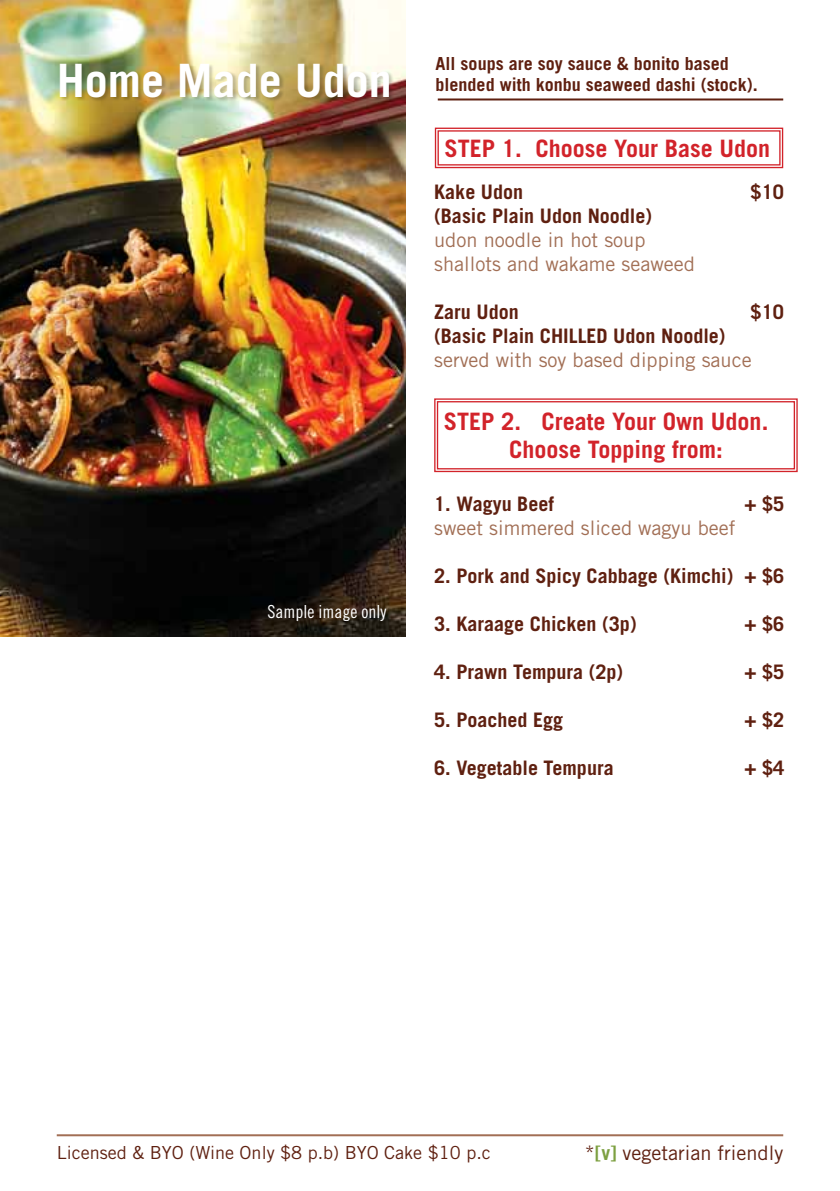
<style>
.page{position:relative;width:840px;height:1191px;background:#fff}
.page>*{position:absolute;margin:0;border:0;box-sizing:border-box;transform-origin:0 0}
.t1{font:700 46px "Trade Gothic LT Std";color:#fff}
.t2{font:700 24px/28.8px "Trade Gothic LT Std";color:#d2232a}
.t3{font:700 20px "Trade Gothic LT Std";color:#5f2010}
.t4{font:20px/24px "Trade Gothic LT Std";color:#a26f55}
.t5{font:20px "Trade Gothic LT Std";color:#5f2010}
.t6{font:700 18px/21.6px "Trade Gothic LT Std";color:#5f2010}
.t7{font:18px "Trade Gothic LT Std";color:#5f2010}
.t8{font:18px "Trade Gothic LT Std Cn 18";color:#fff}
.s1{font-weight:700;color:#7da041}
</style>
<div class="page">
<hr style="left:437px;top:98px;width:345px;height:2px;background:#5f2010">
<img style="left:0;top:0;width:405px;height:636px">
<hr style="left:57px;top:1134px;width:725px;height:2px;background:#a26f55">
<div style="left:60px;top:64px;width:333px;height:38px;background:#000;opacity:.2"></div>
<svg style="left:434px;top:127px;width:349px;height:42px"></svg>
<div style="left:437px;top:130px;width:343px;height:35px;border:1px solid #d2232a"></div>
<svg style="left:434px;top:398px;width:363px;height:75px"></svg>
<div style="left:436px;top:401px;width:358px;height:68px;border:1px solid #d2232a"></div>
<h1 class="t1" style="left:57px;top:52px;width:336px">Home Made Udon</h1>
<p class="t8" style="left:267px;top:601px;width:120px">Sample image only</p>
<p class="t6" style="left:435px;top:52px;width:324px">All soups are soy sauce &amp; bonito based blended with konbu seaweed dashi (stock).</p>
<p class="t2" style="left:444px;top:133px;width:327px">STEP 1. Choose Your Base Udon</p>
<p class="t3" style="left:434px;top:179px;width:90px">Kake Udon</p>
<p class="t3" style="left:750px;top:179px;width:35px">$10</p>
<p class="t3" style="left:434px;top:203px;width:219px">(Basic Plain Udon Noodle)</p>
<p class="t4" style="left:434px;top:227px;width:262px">udon noodle in hot soup shallots and wakame seaweed</p>
<p class="t3" style="left:434px;top:299px;width:86px">Zaru Udon</p>
<p class="t3" style="left:750px;top:299px;width:35px">$10</p>
<p class="t3" style="left:434px;top:323px;width:293px">(Basic Plain CHILLED Udon Noodle)</p>
<p class="t4" style="left:434px;top:347px;width:319px">served with soy based dipping sauce</p>
<p class="t2" style="left:509px;top:406px;width:260px;text-indent:-65px">STEP 2. Create Your Own Udon.<br>Choose Topping from:</p>
<p class="t3" style="left:434px;top:491px;width:121px">1. Wagyu Beef</p>
<p class="t3" style="left:744px;top:491px;width:41px">+ $5</p>
<p class="t4" style="left:434px;top:515px;width:303px">sweet simmered sliced wagyu beef</p>
<p class="t3" style="left:434px;top:563px;width:351px">2. Pork and Spicy Cabbage (Kimchi) + $6</p>
<p class="t3" style="left:434px;top:611px;width:204px">3. Karaage Chicken (3p)</p>
<p class="t3" style="left:744px;top:611px;width:41px">+ $6</p>
<p class="t3" style="left:434px;top:659px;width:190px">4. Prawn Tempura (2p)</p>
<p class="t3" style="left:744px;top:659px;width:41px">+ $5</p>
<p class="t3" style="left:434px;top:707px;width:130px">5. Poached Egg</p>
<p class="t3" style="left:744px;top:707px;width:41px">+ $2</p>
<p class="t3" style="left:434px;top:755px;width:181px">6. Vegetable Tempura</p>
<p class="t3" style="left:744px;top:755px;width:41px">+ $4</p>
<p class="t7" style="left:57px;top:1141px;width:435px">Licensed &amp; BYO (Wine Only $8 p.b) BYO Cake $10 p.c</p>
<p class="t5" style="left:584px;top:1140px;width:200px">*<span class="s1">[v]</span> vegetarian friendly</p>
</div>
